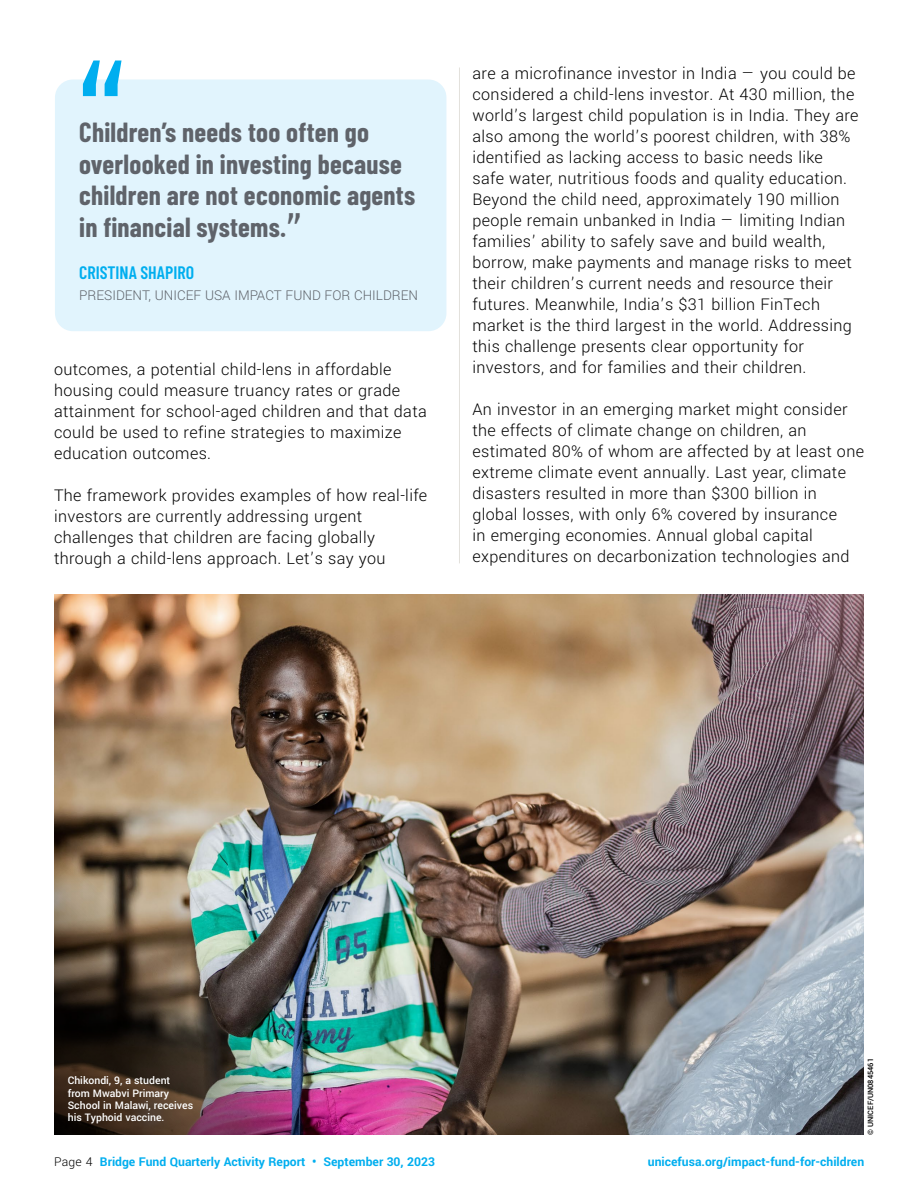
<style>
.page{position:relative;width:918px;height:1188px;background:#fff}
.page>*{position:absolute;margin:0;border:0;box-sizing:border-box;transform-origin:0 0}
.t1{font:150px "Yantramanav";color:#00aeef}
.t2{font:45px "Yantramanav";color:#5f636a}
.t3{font:700 27px/31.5px "Barlow Condensed";letter-spacing:.01em;color:#5f636a}
.t4{font:300 18px/21px "Yantramanav";letter-spacing:.02em;color:#000}
.t5{font:600 18px "Barlow Condensed";color:#00aeef}
.t6{font:300 15px "Yantramanav";color:#5f636a}
.t7{font:700 13.5px "Yantramanav";color:#00aeef}
.t8{font:500 11.7px/12.5px "Yantramanav";color:#fff}
.t9{font:500 8.25px "Yantramanav";color:#000}
.s1{font-weight:300;color:#000}
</style>
<div class="page">
<hr style="left:459px;top:68px;width:1px;height:495px;background:#e3e1dc">
<div style="left:55px;top:80px;width:391px;height:251px;background:#e1f4fd;border-radius:18px"></div>
<img style="left:54px;top:594px;width:810px;height:541px">
<img style="left:54px;top:851px;width:281px;height:284px">
<h1 class="t1" style="left:70px;top:23px;width:66px">“</h1>
<h3 class="t3" style="left:79px;top:115px;width:338px">Children’s needs too often go overlooked in investing because children are not economic agents in financial systems.</h3>
<p class="t5" style="left:79px;top:260px;width:116px">CRISTINA SHAPIRO</p>
<p class="t6" style="left:79px;top:286px;width:340px">PRESIDENT, UNICEF USA IMPACT FUND FOR CHILDREN</p>
<h2 class="t2" style="left:284px;top:202px;width:21px">”</h2>
<p class="t4" style="left:54px;top:359px;width:374px">outcomes, a potential child-lens in affordable housing could measure truancy rates or grade attainment for school-aged children and that data could be used to refine strategies to maximize education outcomes.</p>
<p class="t4" style="left:54px;top:485px;width:375px">The framework provides examples of how real-life investors are currently addressing urgent challenges that children are facing globally through a child-lens approach. Let’s say you</p>
<p class="t4" style="left:472px;top:63px;width:388px">are a microfinance investor in India — you could be considered a child-lens investor. At 430 million, the world’s largest child population is in India. They are also among the world’s poorest children, with 38% identified as lacking access to basic needs like safe water, nutritious foods and quality education.<br>Beyond the child need, approximately 190 million people remain unbanked in India — limiting Indian families’ ability to safely save and build wealth, borrow, make payments and manage risks to meet their children’s current needs and resource their futures. Meanwhile, India’s $31 billion FinTech market is the third largest in the world. Addressing this challenge presents clear opportunity for investors, and for families and their children.</p>
<p class="t4" style="left:472px;top:399px;width:393px">An investor in an emerging market might consider the effects of climate change on children, an estimated 80% of whom are affected by at least one extreme climate event annually. Last year, climate disasters resulted in more than $300 billion in global losses, with only 6% covered by insurance<br>in emerging economies. Annual global capital expenditures on decarbonization technologies and</p>
<p class="t8" style="left:68px;top:1075px;width:127px">Chikondi, 9, a student from Mwabvi Primary<br>School in Malawi, receives his Typhoid vaccine.</p>
<p class="t9" style="left:866px;top:1135px;width:78px;rotate:-90deg">© UNICEF/UN0845461</p>
<p class="t7" style="left:54px;top:1154px;width:383px"><span class="s1">Page 4</span> Bridge Fund Quarterly Activity Report • September 30, 2023</p>
<p class="t7" style="left:648px;top:1154px;width:218px">unicefusa.org/impact-fund-for-children</p>
</div>
